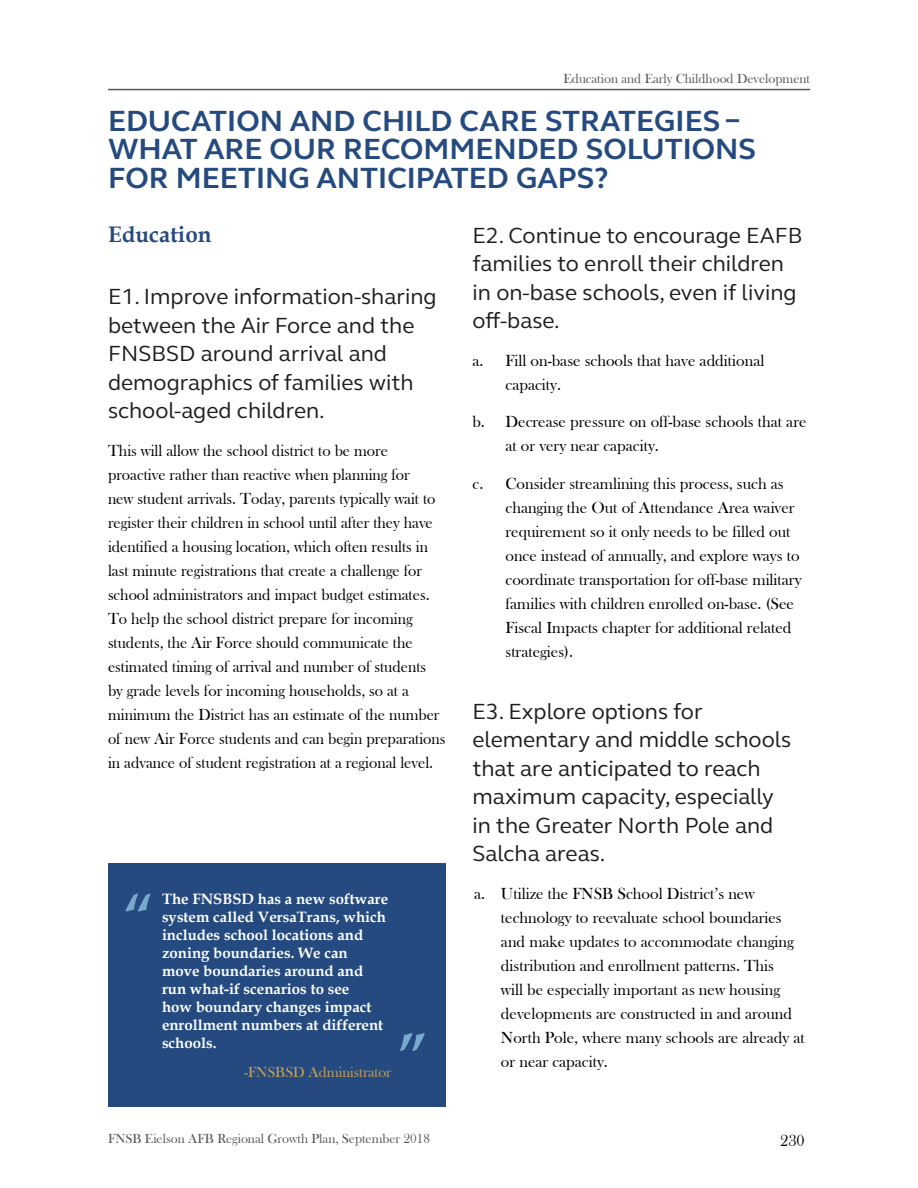
<style>
.page{position:relative;width:918px;height:1188px;background:#fff}
.page>*{position:absolute;margin:0;border:0;box-sizing:border-box;transform-origin:0 0}
.t1{font:700 60px "Book Antiqua";color:#77a9cc}
.t2{font:700 30px/28.5px "FS Elliot Pro";color:#254a7f}
.t3{font:22.5px/28.5px "FS Elliot Pro";color:#1d1d1d}
.t4{font:700 22.5px "Book Antiqua";color:#254a7f}
.t5{font:16.5px/24px "Bask Old Face";color:#000}
.t6{font:700 15px/18px "Book Antiqua";color:#fff}
.t7{font:15px "Bask Old Face";color:#c99f53}
.t8{font:13.5px "Bask Old Face";color:#55575a}
</style>
<div class="page">
<hr style="left:108px;top:89px;width:702px;height:1px;background:#55575a">
<div style="left:108px;top:863px;width:338px;height:244px;background:#254a7f"></div>
<p class="t8" style="left:564px;top:71px;width:248px">Education and Early Childhood Development</p>
<h2 class="t2" style="left:108px;top:106px;width:650px">EDUCATION AND CHILD CARE STRATEGIES –<br>WHAT ARE OUR RECOMMENDED SOLUTIONS<br>FOR MEETING ANTICIPATED GAPS?</h2>
<h3 class="t4" style="left:108px;top:219px;width:105px">Education</h3>
<h3 class="t3" style="left:108px;top:282px;width:330px">E1. Improve information-sharing between the Air Force and the<br>FNSBSD around arrival and demographics of families with school-aged children.</h3>
<p class="t5" style="left:108px;top:439px;width:339px">This will allow the school district to be more proactive rather than reactive when planning for<br>new student arrivals. Today, parents typically wait to register their children in school until after they have identified a housing location, which often results in last minute registrations that create a challenge for school administrators and impact budget estimates.<br>To help the school district prepare for incoming students, the Air Force should communicate the estimated timing of arrival and number of students<br>by grade levels for incoming households, so at a minimum the District has an estimate of the number of new Air Force students and can begin preparations in advance of student registration at a regional level.</p>
<h1 class="t1" style="left:123px;top:876px;width:31px">“</h1>
<p class="t6" style="left:162px;top:890px;width:228px">The FNSBSD has a new software system called VersaTrans, which includes school locations and zoning boundaries. We can move boundaries around and run what-if scenarios to see<br>how boundary changes impact enrollment numbers at different schools.</p>
<p class="t7" style="left:244px;top:1064px;width:149px">-FNSBSD Administrator</p>
<h1 class="t1" style="left:397px;top:1015px;width:31px">”</h1>
<p class="t8" style="left:108px;top:1131px;width:324px">FNSB Eielson AFB Regional Growth Plan, September 2018</p>
<h3 class="t3" style="left:472px;top:220px;width:332px">E2. Continue to encourage EAFB families to enroll their children in on-base schools, even if living off-base.</h3>
<p class="t5" style="left:506px;top:348px;width:260px;text-indent:-33px">a. Fill on-base schools that have additional capacity.</p>
<p class="t5" style="left:506px;top:410px;width:303px;text-indent:-33px">b. Decrease pressure on off-base schools that are at or very near capacity.</p>
<p class="t5" style="left:506px;top:472px;width:298px;text-indent:-33px">c. Consider streamlining this process, such as changing the Out of Attendance Area waiver requirement so it only needs to be filled out once instead of annually, and explore ways to coordinate transportation for off-base military families with children enrolled on-base. (See Fiscal Impacts chapter for additional related strategies).</p>
<h3 class="t3" style="left:472px;top:696px;width:320px">E3. Explore options for elementary and middle schools that are anticipated to reach maximum capacity, especially in the Greater North Pole and<br>Salcha areas.</h3>
<p class="t5" style="left:501px;top:882px;width:305px;text-indent:-27px">a. Utilize the FNSB School District’s new technology to reevaluate school boundaries and make updates to accommodate changing distribution and enrollment patterns. This<br>will be especially important as new housing developments are constructed in and around North Pole, where many schools are already at or near capacity.</p>
<p class="t5" style="left:780px;top:1129px;width:26px">230</p>
</div>
